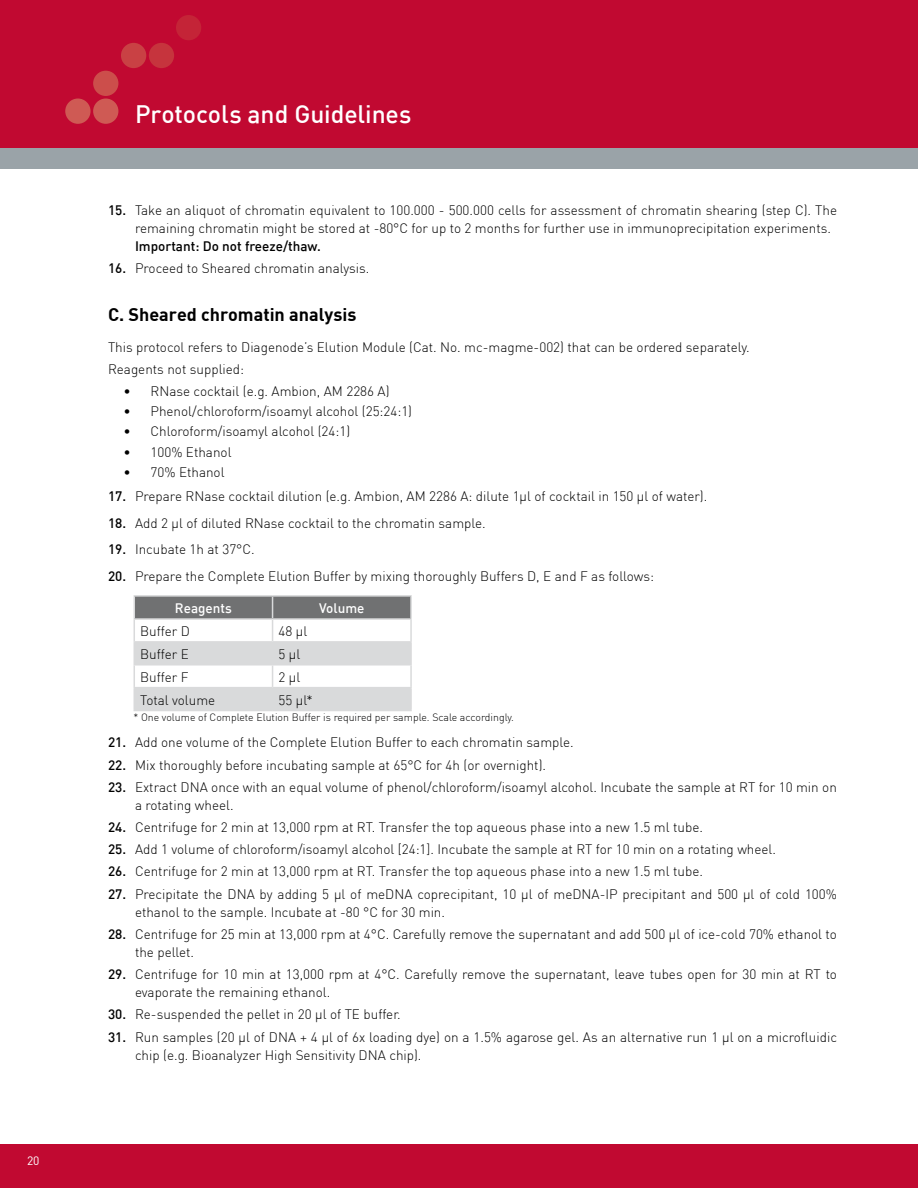
<style>
.page{position:relative;width:918px;height:1188px;background:#fff}
.page>*{position:absolute;margin:0;border:0;box-sizing:border-box;transform-origin:0 0}
.t1{font:500 24.75px "DIN";letter-spacing:-.005em;color:#fff}
.t2{font:700 18px "DIN";color:#000}
.t3{font:300 13.5px/18px "DIN";color:#000}
.t4{font:500 13.5px "DIN";color:#000}
.t5{font:500 13.5px "DIN";color:#fff}
.t6{font:12px "DIN";color:#fff}
.t7{font:300 10.5px "DIN";color:#000}
.s1{font-weight:500}
</style>
<div class="page">
<div style="left:0;top:1144px;width:918px;height:44px;background:#c10931"></div>
<div style="left:0;top:0;width:918px;height:162px;background:#c10931"></div>
<div style="left:0;top:148px;width:918px;height:21px;background:#9aa3a8"></div>
<div style="left:93px;top:99px;width:25px;height:25px;background:#cf5a54;border-radius:50%"></div>
<div style="left:65px;top:99px;width:26px;height:25px;background:#cf5a54;border-radius:50%"></div>
<div style="left:93px;top:71px;width:25px;height:25px;background:#cc4e4b;border-radius:50%"></div>
<div style="left:121px;top:43px;width:25px;height:25px;background:#c94144;border-radius:50%"></div>
<div style="left:149px;top:43px;width:25px;height:25px;background:#c6343d;border-radius:50%"></div>
<div style="left:176px;top:15px;width:25px;height:25px;background:#c42437;border-radius:50%"></div>
<hr style="left:134px;top:595px;width:139px;height:2px;background:#d9dadb">
<hr style="left:273px;top:595px;width:139px;height:2px;background:#d9dadb">
<hr style="left:410px;top:597px;width:2px;height:21px;background:#d9dadb">
<hr style="left:273px;top:618px;width:139px;height:2px;background:#d9dadb">
<hr style="left:410px;top:620px;width:2px;height:21px;background:#d9dadb">
<hr style="left:273px;top:641px;width:139px;height:2px;background:#d9dadb">
<hr style="left:410px;top:643px;width:2px;height:21px;background:#d9dadb">
<hr style="left:273px;top:664px;width:139px;height:2px;background:#d9dadb">
<hr style="left:410px;top:666px;width:2px;height:21px;background:#d9dadb">
<hr style="left:273px;top:687px;width:139px;height:1px;background:#d9dadb">
<svg style="left:134px;top:596px;width:277px;height:114px"></svg>
<hr style="left:410px;top:688px;width:2px;height:22px;background:#d9dadb">
<hr style="left:134px;top:710px;width:139px;height:1px;background:#d9dadb">
<hr style="left:273px;top:710px;width:139px;height:1px;background:#d9dadb">
<p class="t6" style="left:27px;top:1153px;width:14px">20</p>
<h1 class="t1" style="left:135px;top:98px;width:278px">Protocols and Guidelines</h1>
<p class="t3" style="left:135px;top:201px;width:704px;text-indent:-27px"><span class="s1">15.</span> Take an aliquot of chromatin equivalent to 100.000 - 500.000 cells for assessment of chromatin shearing (step C). The remaining chromatin might be stored at -80°C for up to 2 months for further use in immunoprecipitation experiments.</p>
<p class="t4" style="left:135px;top:237px;width:187px">Important: Do not freeze/thaw.</p>
<p class="t3" style="left:108px;top:259px;width:263px"><span class="s1">16.</span> Proceed to Sheared chromatin analysis.</p>
<h2 class="t2" style="left:108px;top:303px;width:250px">C. Sheared chromatin analysis</h2>
<p class="t3" style="left:108px;top:336px;width:643px;line-height:22.2px">This protocol refers to Diagenode’s Elution Module (Cat. No. mc-magme-002) that can be ordered separately.<br>Reagents not supplied:</p>
<p class="t3" style="left:124px;top:382px;width:268px">• RNase cocktail (e.g. Ambion, AM 2286 A)</p>
<p class="t3" style="left:124px;top:402px;width:290px">• Phenol/chloroform/isoamyl alcohol (25:24:1)</p>
<p class="t3" style="left:124px;top:422px;width:228px">• Chloroform/isoamyl alcohol (24:1)</p>
<p class="t3" style="left:124px;top:443px;width:110px">• 100% Ethanol</p>
<p class="t3" style="left:124px;top:463px;width:103px">• 70% Ethanol</p>
<p class="t3" style="left:108px;top:487px;width:601px"><span class="s1">17.</span> Prepare RNase cocktail dilution (e.g. Ambion, AM 2286 A: dilute 1μ l of cocktail in 150 μ l of water).</p>
<p class="t3" style="left:108px;top:514px;width:379px"><span class="s1">18.</span> Add 2 μ l of diluted RNase cocktail to the chromatin sample.</p>
<p class="t3" style="left:108px;top:540px;width:148px"><span class="s1">19.</span> Incubate 1h at 37°C.</p>
<p class="t3" style="left:108px;top:567px;width:548px"><span class="s1">20.</span> Prepare the Complete Elution Buffer by mixing thoroughly Buffers D, E and F as follows:</p>
<p class="t5" style="left:175px;top:600px;width:58px">Reagents</p>
<p class="t5" style="left:319px;top:600px;width:47px">Volume</p>
<p class="t3" style="left:140px;top:622px;width:51px">Buffer D</p>
<p class="t3" style="left:279px;top:622px;width:30px">48 µl</p>
<p class="t3" style="left:140px;top:645px;width:50px">Buffer E</p>
<p class="t3" style="left:279px;top:645px;width:23px">5 µl</p>
<p class="t3" style="left:140px;top:668px;width:50px">Buffer F</p>
<p class="t3" style="left:279px;top:668px;width:23px">2 µl</p>
<p class="t3" style="left:140px;top:691px;width:77px">Total volume</p>
<p class="t3" style="left:279px;top:691px;width:36px">55 µl*</p>
<p class="t7" style="left:134px;top:711px;width:382px">* One volume of Complete Elution Buffer is required per sample. Scale accordingly.</p>
<p class="t3" style="left:108px;top:733px;width:467px"><span class="s1">21.</span> Add one volume of the Complete Elution Buffer to each chromatin sample.</p>
<p class="t3" style="left:108px;top:756px;width:440px"><span class="s1">22.</span> Mix thoroughly before incubating sample at 65°C for 4h (or overnight).</p>
<p class="t3" style="left:135px;top:778px;width:703px;text-indent:-27px"><span class="s1">23.</span> Extract DNA once with an equal volume of phenol/chloroform/isoamyl alcohol. Incubate the sample at RT for 10 min on a rotating wheel.</p>
<p class="t3" style="left:108px;top:818px;width:596px"><span class="s1">24.</span> Centrifuge for 2 min at 13,000 rpm at RT. Transfer the top aqueous phase into a new 1.5 ml tube.</p>
<p class="t3" style="left:108px;top:840px;width:670px"><span class="s1">25.</span> Add 1 volume of chloroform/isoamyl alcohol [24:1]. Incubate the sample at RT for 10 min on a rotating wheel.</p>
<p class="t3" style="left:108px;top:863px;width:596px"><span class="s1">26.</span> Centrifuge for 2 min at 13,000 rpm at RT. Transfer the top aqueous phase into a new 1.5 ml tube.</p>
<p class="t3" style="left:135px;top:885px;width:704px;text-indent:-27px"><span class="s1">27.</span> Precipitate the DNA by adding 5 μl of meDNA coprecipitant, 10 µ l of meDNA-IP precipitant and 500 μl of cold 100% ethanol to the sample. Incubate at -80 °C for 30 min.</p>
<p class="t3" style="left:135px;top:925px;width:704px;text-indent:-27px"><span class="s1">28.</span> Centrifuge for 25 min at 13,000 rpm at 4°C. Carefully remove the supernatant and add 500 μl of ice-cold 70% ethanol to the pellet.</p>
<p class="t3" style="left:135px;top:965px;width:704px;text-indent:-27px"><span class="s1">29.</span> Centrifuge for 10 min at 13,000 rpm at 4°C. Carefully remove the supernatant, leave tubes open for 30 min at RT to evaporate the remaining ethanol.</p>
<p class="t3" style="left:108px;top:1005px;width:294px"><span class="s1">30.</span> Re-suspended the pellet in 20 μ l of TE buffer.</p>
<p class="t3" style="left:135px;top:1028px;width:703px;text-indent:-27px"><span class="s1">31.</span> Run samples (20 μl of DNA + 4 μl of 6x loading dye) on a 1.5% agarose gel. As an alternative run 1 µ l on a microfluidic chip (e.g. Bioanalyzer High Sensitivity DNA chip).</p>
</div>
